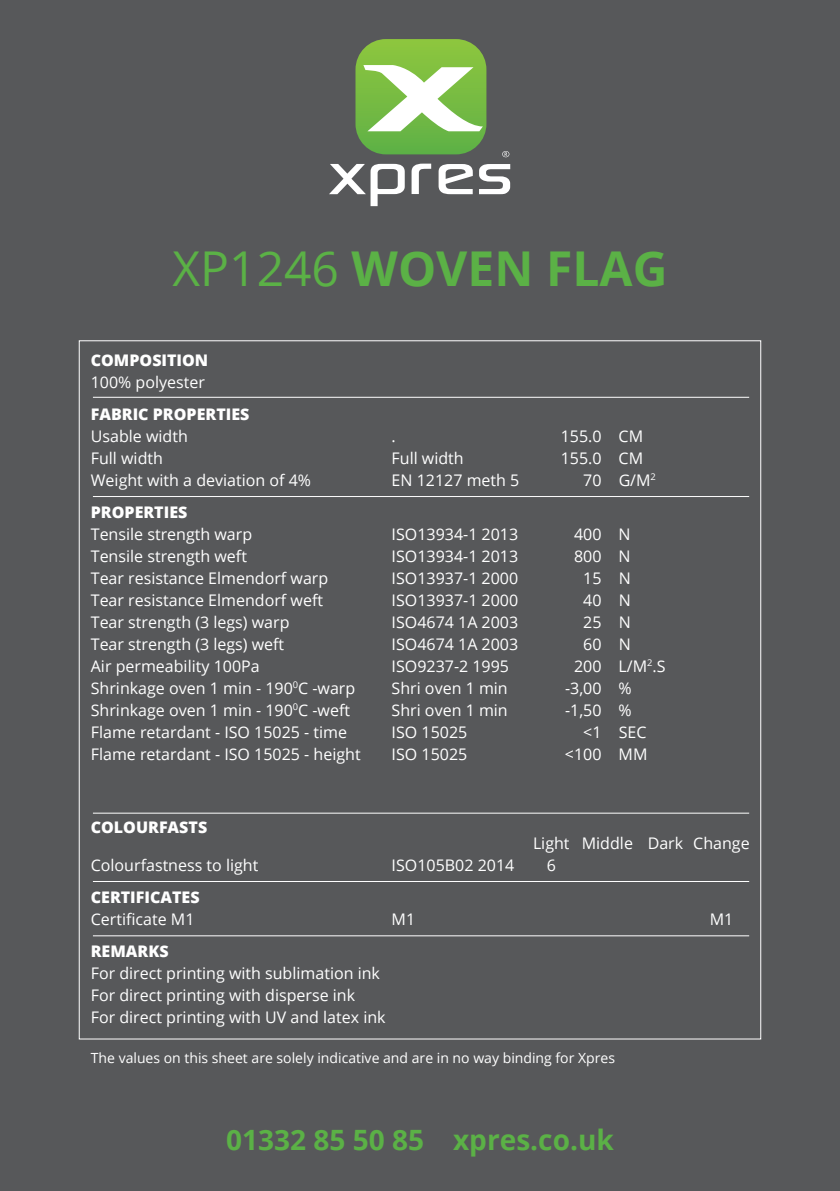
<style>
.page{position:relative;width:840px;height:1191px;background:#fff}
.page>*{position:absolute;margin:0;border:0;box-sizing:border-box;transform-origin:0 0}
.t1{font:700 48px "Open Sans";color:#5bb146}
.t2{font:700 28px "Open Sans";color:#5bb146}
.t3{font:16px "Open Sans";color:#fff}
.t4{font:800 16px "Open Sans";color:#fff}
.t5{font:14px "Open Sans";color:#fff}
.s1{font-weight:400}
</style>
<div class="page">
<div style="left:0;top:0;width:839px;height:1191px;background:#57585a"></div>
<svg style="left:355px;top:39px;width:131px;height:115px;background:#97c772"></svg>
<svg style="left:329px;top:164px;width:181px;height:42px"></svg>
<svg style="left:502px;top:151px;width:7px;height:6px"></svg>
<hr style="left:93px;top:397px;width:655px;height:1px;background:#fff">
<hr style="left:93px;top:496px;width:655px;height:1px;background:#fff">
<hr style="left:93px;top:812px;width:655px;height:1px;background:#fff">
<hr style="left:93px;top:881px;width:655px;height:1px;background:#fff">
<hr style="left:93px;top:935px;width:655px;height:1px;background:#fff">
<p class="t1" style="left:172px;top:235px;width:496px"><span class="s1">XP1246</span> WOVEN FLAG</p>
<p class="t4" style="left:91px;top:347px;width:119px">COMPOSITION</p>
<p class="t3" style="left:91px;top:371px;width:116px">100% polyester</p>
<p class="t4" style="left:91px;top:401px;width:160px">FABRIC PROPERTIES</p>
<p class="t3" style="left:91px;top:425px;width:98px">Usable width</p>
<p class="t3" style="left:391px;top:425px;width:6px">.</p>
<p class="t3" style="left:560px;top:425px;width:84px">155.0 CM</p>
<p class="t3" style="left:91px;top:447px;width:74px">Full width</p>
<p class="t3" style="left:391px;top:447px;width:74px">Full width</p>
<p class="t3" style="left:560px;top:447px;width:84px">155.0 CM</p>
<p class="t3" style="left:91px;top:469px;width:222px">Weight with a deviation of 4%</p>
<p class="t3" style="left:391px;top:469px;width:129px">EN 12127 meth 5</p>
<p class="t3" style="left:583px;top:469px;width:74px">70 G/M<sup>2</sup></p>
<p class="t4" style="left:91px;top:499px;width:98px">PROPERTIES</p>
<p class="t3" style="left:91px;top:523px;width:163px">Tensile strength warp</p>
<p class="t3" style="left:391px;top:523px;width:128px">ISO13934-1 2013</p>
<p class="t3" style="left:574px;top:523px;width:58px">400 N</p>
<p class="t3" style="left:91px;top:545px;width:158px">Tensile strength weft</p>
<p class="t3" style="left:391px;top:545px;width:128px">ISO13934-1 2013</p>
<p class="t3" style="left:574px;top:545px;width:58px">800 N</p>
<p class="t3" style="left:91px;top:567px;width:239px">Tear resistance Elmendorf warp</p>
<p class="t3" style="left:391px;top:567px;width:128px">ISO13937-1 2000</p>
<p class="t3" style="left:583px;top:567px;width:49px">15 N</p>
<p class="t3" style="left:91px;top:589px;width:234px">Tear resistance Elmendorf weft</p>
<p class="t3" style="left:391px;top:589px;width:128px">ISO13937-1 2000</p>
<p class="t3" style="left:583px;top:589px;width:49px">40 N</p>
<p class="t3" style="left:91px;top:611px;width:200px">Tear strength (3 legs) warp</p>
<p class="t3" style="left:391px;top:611px;width:128px">ISO4674 1A 2003</p>
<p class="t3" style="left:583px;top:611px;width:49px">25 N</p>
<p class="t3" style="left:91px;top:633px;width:195px">Tear strength (3 legs) weft</p>
<p class="t3" style="left:391px;top:633px;width:128px">ISO4674 1A 2003</p>
<p class="t3" style="left:583px;top:633px;width:49px">60 N</p>
<p class="t3" style="left:91px;top:655px;width:170px">Air permeability 100Pa</p>
<p class="t3" style="left:391px;top:655px;width:119px">ISO9237-2 1995</p>
<p class="t3" style="left:574px;top:655px;width:93px">200 L/M<sup>2</sup>.S</p>
<p class="t3" style="left:91px;top:677px;width:266px">Shrinkage oven 1 min - 190<sup>0</sup>C -warp</p>
<p class="t3" style="left:391px;top:677px;width:118px">Shri oven 1 min</p>
<p class="t3" style="left:564px;top:677px;width:68px">-3,00 %</p>
<p class="t3" style="left:91px;top:699px;width:261px">Shrinkage oven 1 min - 190<sup>0</sup>C -weft</p>
<p class="t3" style="left:391px;top:699px;width:118px">Shri oven 1 min</p>
<p class="t3" style="left:564px;top:699px;width:68px">-1,50 %</p>
<p class="t3" style="left:91px;top:721px;width:258px">Flame retardant - ISO 15025 - time</p>
<p class="t3" style="left:391px;top:721px;width:77px">ISO 15025</p>
<p class="t3" style="left:583px;top:721px;width:65px">&lt;1 SEC</p>
<p class="t3" style="left:91px;top:743px;width:271px">Flame retardant - ISO 15025 - height</p>
<p class="t3" style="left:391px;top:743px;width:77px">ISO 15025</p>
<p class="t3" style="left:564px;top:743px;width:84px">&lt;100 MM</p>
<p class="t4" style="left:91px;top:815px;width:118px">COLOURFASTS</p>
<p class="t3" style="left:532px;top:832px;width:218px">Light Middle Dark Change</p>
<p class="t3" style="left:91px;top:854px;width:169px">Colourfastness to light</p>
<p class="t3" style="left:391px;top:854px;width:124px">ISO105B02 2014</p>
<p class="t3" style="left:546px;top:854px;width:11px">6</p>
<p class="t4" style="left:91px;top:885px;width:110px">CERTIFICATES</p>
<p class="t3" style="left:91px;top:908px;width:105px">Certificate M1</p>
<p class="t3" style="left:391px;top:908px;width:25px">M1</p>
<p class="t3" style="left:709px;top:908px;width:25px">M1</p>
<p class="t4" style="left:91px;top:939px;width:79px">REMARKS</p>
<p class="t3" style="left:91px;top:962px;width:290px">For direct printing with sublimation ink</p>
<p class="t3" style="left:91px;top:984px;width:266px">For direct printing with disperse ink</p>
<p class="t3" style="left:91px;top:1006px;width:296px">For direct printing with UV and latex ink</p>
<p class="t5" style="left:91px;top:1048px;width:525px">The values on this sheet are solely indicative and are in no way binding for Xpres</p>
<p class="t2" style="left:226px;top:1120px;width:389px">01332 85 50 85 xpres.co.uk</p>
</div>
